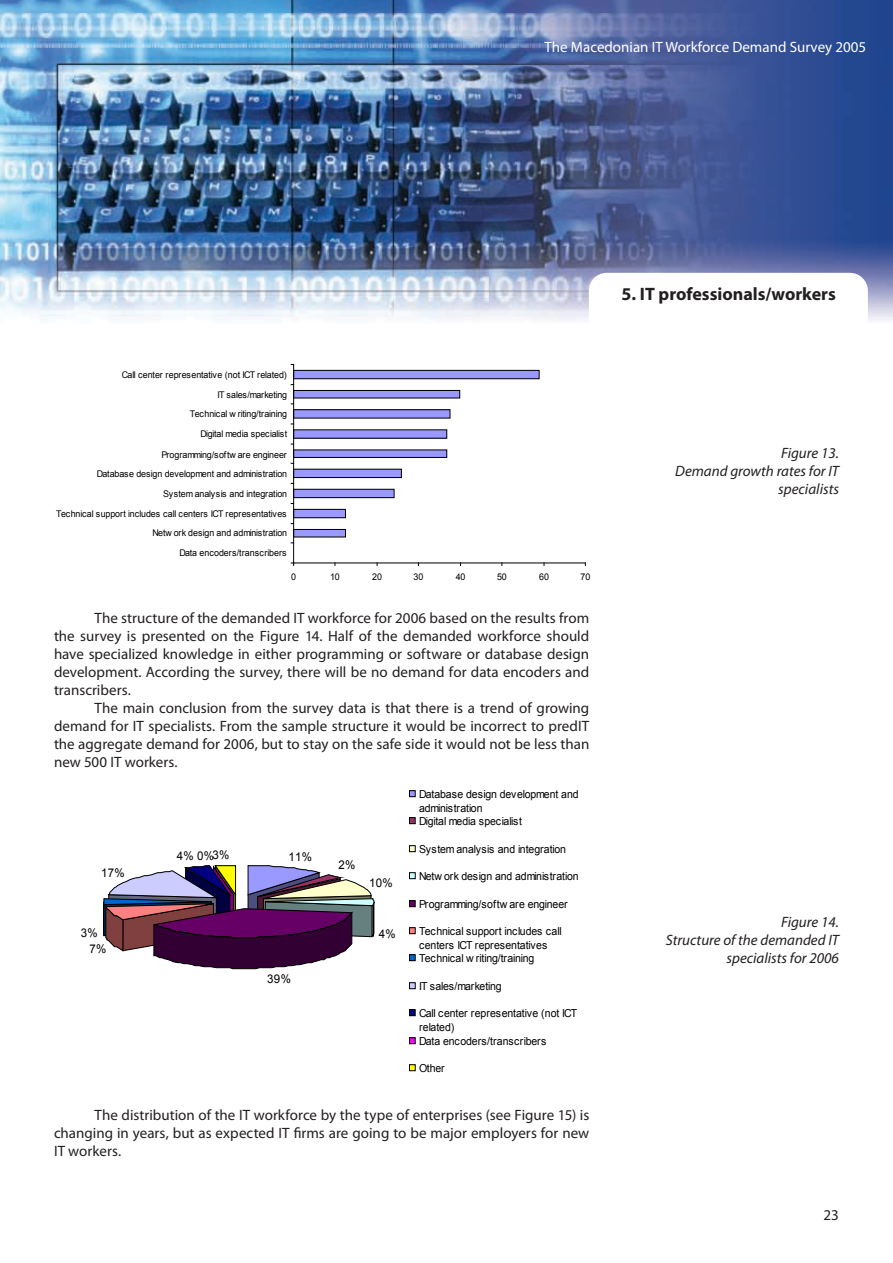
<style>
.page{position:relative;width:893px;height:1263px;background:#fff}
.page>*{position:absolute;margin:0;border:0;box-sizing:border-box;transform-origin:0 0}
.t1{font:700 18px "Myriad Pro";color:#231f20}
.t2{font:15px/18px "Myriad Pro";color:#231f20;text-align:justify}
.t3{font:italic 15px/18px "Myriad Pro";color:#231f20;text-align:right}
.t4{font:15px "Myriad Pro";color:#fff}
.t5{font:12px "Arial";letter-spacing:.025em;color:#000;scale:.96 1}
.t6{font:10.95px/13.5px "Arial";letter-spacing:-.01em;color:#000;scale:.96 1}
.t7{font:9.15px "Arial";letter-spacing:-.01em;color:#000}
</style>
<div class="page">
<img style="left:0;top:0;width:893px;height:321px">
<svg style="left:589px;top:273px;width:279px;height:48px"></svg>
<svg style="left:290px;top:364px;width:296px;height:202px"></svg>
<svg style="left:103px;top:790px;width:313px;height:282px"></svg>
<p class="t4" style="left:545px;top:37px;width:323px">The Macedonian IT Workforce Demand Survey 2005</p>
<p class="t7" style="left:122px;top:369px;width:166px">Call center representative (not ICT related)</p>
<p class="t7" style="left:217px;top:389px;width:71px">IT sales/marketing</p>
<p class="t7" style="left:190px;top:408px;width:99px">Technical w riting/training</p>
<p class="t7" style="left:200px;top:428px;width:88px">Digital media specialist</p>
<p class="t7" style="left:162px;top:448px;width:127px">Programming/softw are engineer</p>
<p class="t7" style="left:97px;top:468px;width:192px">Database design development and administration</p>
<p class="t7" style="left:163px;top:488px;width:126px">System analysis and integration</p>
<p class="t7" style="left:56px;top:508px;width:232px">Technical support includes call centers ICT representatives</p>
<p class="t7" style="left:153px;top:527px;width:136px">Netw ork design and administration</p>
<p class="t7" style="left:179px;top:547px;width:109px">Data encoders/transcribers</p>
<p class="t7" style="left:291px;top:570px;width:6px">0</p>
<p class="t7" style="left:330px;top:570px;width:11px">10</p>
<p class="t7" style="left:372px;top:570px;width:11px">20</p>
<p class="t7" style="left:414px;top:570px;width:11px">30</p>
<p class="t7" style="left:456px;top:570px;width:11px">40</p>
<p class="t7" style="left:497px;top:570px;width:11px">50</p>
<p class="t7" style="left:539px;top:570px;width:11px">60</p>
<p class="t7" style="left:580px;top:570px;width:11px">70</p>
<p class="t2" style="left:54px;top:609px;width:537px;text-indent:40px">The structure of the demanded IT workforce for 2006 based on the results from the survey is presented on the Figure 14. Half of the demanded workforce should have specialized knowledge in either programming or software or database design development. According the survey, there will be no demand for data encoders and transcribers.</p>
<p class="t2" style="left:54px;top:699px;width:537px;text-indent:40px">The main conclusion from the survey data is that there is a trend of growing demand for IT specialists. From the sample structure it would be incorrect to predIT the aggregate demand for 2006, but to stay on the safe side it would not be less than new 500 IT workers.</p>
<p class="t6" style="left:419px;top:787px;width:168px">Database design development and administration<br>Digital media specialist</p>
<p class="t6" style="left:419px;top:842px;width:155px">System analysis and integration</p>
<p class="t6" style="left:419px;top:869px;width:168px">Netw ork design and administration</p>
<p class="t6" style="left:419px;top:897px;width:156px">Programming/softw are engineer</p>
<p class="t6" style="left:419px;top:924px;width:150px">Technical support includes call centers ICT representatives<br>Technical w riting/training</p>
<p class="t6" style="left:419px;top:979px;width:88px">IT sales/marketing</p>
<p class="t6" style="left:419px;top:1006px;width:166px;line-height:14px">Call center representative (not ICT related)<br>Data encoders/transcribers</p>
<p class="t6" style="left:419px;top:1061px;width:28px">Other</p>
<p class="t2" style="left:54px;top:1106px;width:537px;text-indent:40px">The distribution of the IT workforce by the type of enterprises (see Figure 15) is changing in years, but as expected IT firms are going to be major employers for new IT workers.</p>
<p class="t5" style="left:177px;top:848px;width:56px">4% 0%3%</p>
<p class="t5" style="left:288px;top:849px;width:26px">11%</p>
<p class="t5" style="left:338px;top:857px;width:19px">2%</p>
<p class="t5" style="left:101px;top:865px;width:26px">17%</p>
<p class="t5" style="left:369px;top:875px;width:26px">10%</p>
<p class="t5" style="left:81px;top:925px;width:19px">3%</p>
<p class="t5" style="left:379px;top:926px;width:19px">4%</p>
<p class="t5" style="left:89px;top:941px;width:19px">7%</p>
<p class="t5" style="left:267px;top:971px;width:26px">39%</p>
<p class="t1" style="left:622px;top:282px;width:216px">5. IT professionals/workers</p>
<p class="t3" style="left:675px;top:444px;width:165px">Figure 13.<br>Demand growth rates for IT specialists</p>
<p class="t3" style="left:666px;top:913px;width:175px">Figure 14.<br>Structure of the demanded IT specialists for 2006</p>
<p class="t2" style="left:824px;top:1206px;width:17px">23</p>
</div>
